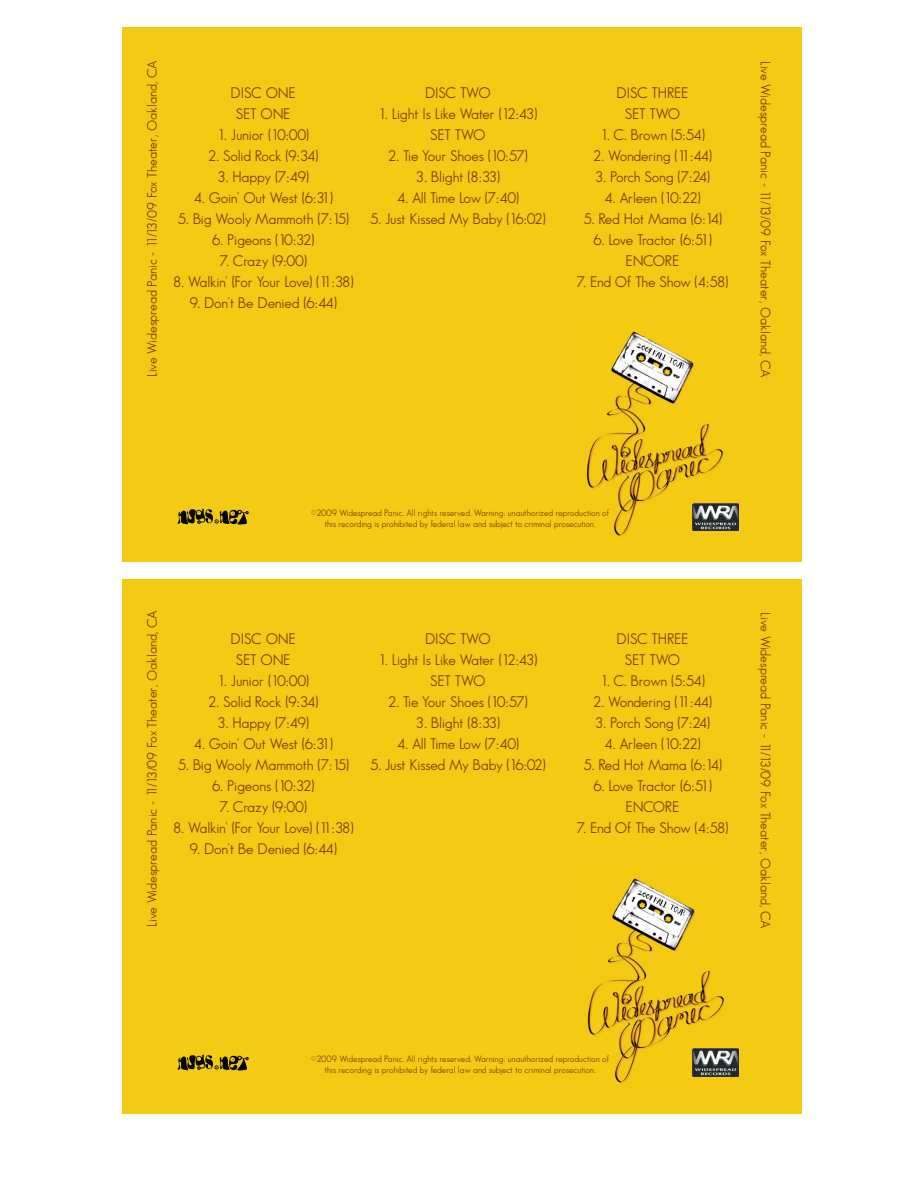
<style>
.page{position:relative;width:918px;height:1188px;background:#fff}
.page>*{position:absolute;margin:0;border:0;box-sizing:border-box;transform-origin:0 0}
.t1{font:15px/21px "Sans Serif Book FLF";letter-spacing:-.01em;color:#7b3900;text-align:center}
.t2{font:15px/21px "Sans Serif Book FLF";letter-spacing:-.03em;color:#7b3900;text-align:center}
.t3{font:15px "Sans Serif Book FLF";letter-spacing:-.04em;color:#7b3900}
.t4{font:13.5px "Sans Serif Book FLF";color:#7b3900}
.t5{font:9px/10.8px "Sans Serif Book FLF";color:#7b3900;text-align:center}
</style>
<div class="page">
<div style="left:122px;top:27px;width:679px;height:535px;background:#f3ca14"></div>
<div style="left:122px;top:580px;width:679px;height:534px;background:#f3ca14"></div>
<img style="left:587px;top:878px;width:148px;height:206px">
<img style="left:586px;top:331px;width:148px;height:206px">
<img style="left:692px;top:503px;width:46px;height:27px">
<svg style="left:178px;top:509px;width:71px;height:16px"></svg>
<img style="left:692px;top:1049px;width:46px;height:27px">
<svg style="left:178px;top:1055px;width:71px;height:16px"></svg>
<p class="t4" style="left:145px;top:377px;width:318px;rotate:-90deg">Live Widespread Panic - 11/13/09 Fox Theater, Oakland, CA</p>
<p class="t4" style="left:773px;top:61px;width:318px;rotate:90deg">Live Widespread Panic - 11/13/09 Fox Theater, Oakland, CA</p>
<p class="t1" style="left:425px;top:82px;width:67px">DISC TWO</p>
<p class="t1" style="left:378px;top:103px;width:161px">1. Light Is Like Water (12:43)<br>SET TWO</p>
<p class="t1" style="left:388px;top:145px;width:142px">2. Tie Your Shoes (10:57)</p>
<p class="t1" style="left:416px;top:166px;width:86px">3. Blight (8:33)</p>
<p class="t3" style="left:397px;top:189px;width:124px">4. All Time Low (7:40)</p>
<p class="t1" style="left:370px;top:208px;width:178px">5. Just Kissed My Baby (16:02)</p>
<p class="t1" style="left:231px;top:82px;width:67px">DISC ONE<br>SET ONE</p>
<p class="t1" style="left:217px;top:124px;width:93px">1. Junior (10:00)</p>
<p class="t1" style="left:208px;top:145px;width:112px">2. Solid Rock (9:34)</p>
<p class="t1" style="left:217px;top:166px;width:93px">3. Happy (7:49)</p>
<p class="t1" style="left:193px;top:187px;width:141px">4. Goin' Out West (6:31)</p>
<p class="t1" style="left:177px;top:208px;width:173px">5. Big Wooly Mammoth (7:15)</p>
<p class="t1" style="left:212px;top:229px;width:104px">6. Pigeons (10:32)</p>
<p class="t1" style="left:219px;top:250px;width:89px">7. Crazy (9:00)</p>
<p class="t2" style="left:173px;top:271px;width:182px">8. Walkin' (For Your Love) (11:38)</p>
<p class="t1" style="left:189px;top:292px;width:149px">9. Don't Be Denied (6:44)</p>
<p class="t1" style="left:617px;top:82px;width:73px">DISC THREE<br>SET TWO</p>
<p class="t1" style="left:600px;top:124px;width:106px">1. C. Brown (5:54)</p>
<p class="t1" style="left:593px;top:145px;width:121px">2. Wondering (11:44)</p>
<p class="t1" style="left:595px;top:166px;width:117px">3. Porch Song (7:24)</p>
<p class="t1" style="left:604px;top:187px;width:98px">4. Arleen (10:22)</p>
<p class="t1" style="left:583px;top:208px;width:141px">5. Red Hot Mama (6:14)</p>
<p class="t2" style="left:593px;top:229px;width:121px">6. Love Tractor (6:51)<br>ENCORE</p>
<p class="t1" style="left:577px;top:271px;width:153px">7. End Of The Show (4:58)</p>
<p class="t5" style="left:311px;top:507px;width:300px">©2009 Widespread Panic. All rights reserved. Warning: unauthorized reproduction of this recording is prohibited by federal law and subject to criminal prosecution.</p>
<p class="t4" style="left:145px;top:927px;width:318px;rotate:-90deg">Live Widespread Panic - 11/13/09 Fox Theater, Oakland, CA</p>
<p class="t1" style="left:231px;top:628px;width:67px">DISC ONE<br>SET ONE</p>
<p class="t1" style="left:217px;top:670px;width:93px">1. Junior (10:00)</p>
<p class="t1" style="left:208px;top:691px;width:112px">2. Solid Rock (9:34)</p>
<p class="t1" style="left:217px;top:712px;width:93px">3. Happy (7:49)</p>
<p class="t1" style="left:193px;top:733px;width:141px">4. Goin' Out West (6:31)</p>
<p class="t1" style="left:177px;top:754px;width:173px">5. Big Wooly Mammoth (7:15)</p>
<p class="t1" style="left:212px;top:775px;width:104px">6. Pigeons (10:32)</p>
<p class="t1" style="left:219px;top:796px;width:89px">7. Crazy (9:00)</p>
<p class="t2" style="left:173px;top:817px;width:182px">8. Walkin' (For Your Love) (11:38)</p>
<p class="t1" style="left:189px;top:838px;width:149px">9. Don't Be Denied (6:44)</p>
<p class="t1" style="left:425px;top:628px;width:67px">DISC TWO</p>
<p class="t1" style="left:378px;top:649px;width:161px">1. Light Is Like Water (12:43)<br>SET TWO</p>
<p class="t1" style="left:388px;top:691px;width:142px">2. Tie Your Shoes (10:57)</p>
<p class="t1" style="left:416px;top:712px;width:86px">3. Blight (8:33)</p>
<p class="t3" style="left:397px;top:735px;width:124px">4. All Time Low (7:40)</p>
<p class="t1" style="left:370px;top:754px;width:178px">5. Just Kissed My Baby (16:02)</p>
<p class="t1" style="left:617px;top:628px;width:73px">DISC THREE<br>SET TWO</p>
<p class="t1" style="left:600px;top:670px;width:106px">1. C. Brown (5:54)</p>
<p class="t1" style="left:593px;top:691px;width:121px">2. Wondering (11:44)</p>
<p class="t1" style="left:595px;top:712px;width:117px">3. Porch Song (7:24)</p>
<p class="t1" style="left:604px;top:733px;width:98px">4. Arleen (10:22)</p>
<p class="t1" style="left:583px;top:754px;width:141px">5. Red Hot Mama (6:14)</p>
<p class="t2" style="left:593px;top:775px;width:121px">6. Love Tractor (6:51)<br>ENCORE</p>
<p class="t1" style="left:577px;top:817px;width:153px">7. End Of The Show (4:58)</p>
<p class="t4" style="left:773px;top:612px;width:318px;rotate:90deg">Live Widespread Panic - 11/13/09 Fox Theater, Oakland, CA</p>
<p class="t5" style="left:311px;top:1053px;width:300px">©2009 Widespread Panic. All rights reserved. Warning: unauthorized reproduction of this recording is prohibited by federal law and subject to criminal prosecution.</p>
</div>
